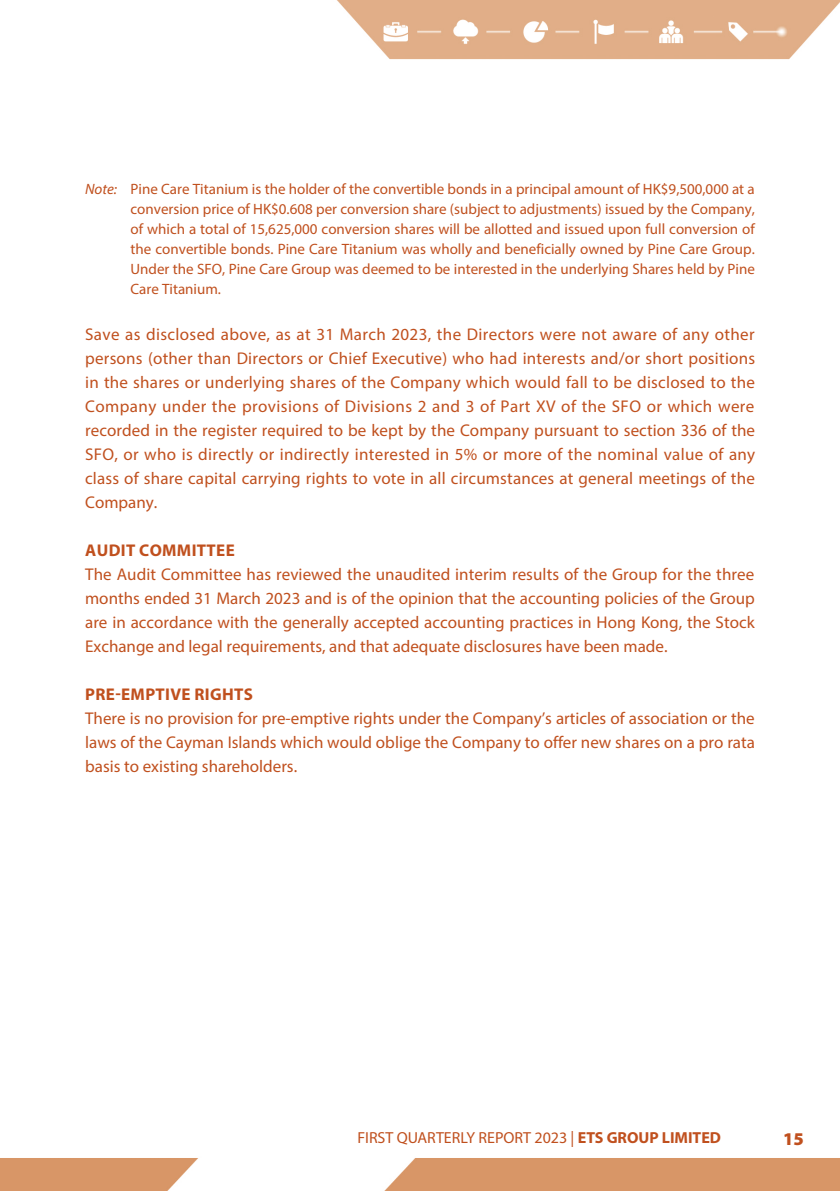
<style>
.page{position:relative;width:840px;height:1191px;background:#fff}
.page>*{position:absolute;margin:0;border:0;box-sizing:border-box;transform-origin:0 0}
.t1{font:900 18px "Myriad Pro";color:#c0501e}
.t2{font:17px/24px "Myriad Pro";color:#c0501e;text-align:justify}
.t3{font:700 17px "Myriad Pro";letter-spacing:.02em;color:#c0501e}
.t4{font:16px "Myriad Pro";color:#c0501e}
.t5{font:15px/20px "Myriad Pro";color:#c0501e;text-align:justify}
.s1{font-style:italic}
.s2{font-weight:700}
</style>
<div class="page">
<img style="left:0;top:0;width:839px;height:1191px">
<p class="t5" style="left:130px;top:179px;width:625px;text-indent:-45px"><span class="s1">Note:</span> Pine Care Titanium is the holder of the convertible bonds in a principal amount of HK$9,500,000 at a conversion price of HK$0.608 per conversion share (subject to adjustments) issued by the Company, of which a total of 15,625,000 conversion shares will be allotted and issued upon full conversion of the convertible bonds. Pine Care Titanium was wholly and beneficially owned by Pine Care Group.<br>Under the SFO, Pine Care Group was deemed to be interested in the underlying Shares held by Pine Care Titanium.</p>
<p class="t2" style="left:85px;top:322px;width:671px">Save as disclosed above, as at 31 March 2023, the Directors were not aware of any other persons (other than Directors or Chief Executive) who had interests and/or short positions in the shares or underlying shares of the Company which would fall to be disclosed to the Company under the provisions of Divisions 2 and 3 of Part XV of the SFO or which were recorded in the register required to be kept by the Company pursuant to section 336 of the SFO, or who is directly or indirectly interested in 5% or more of the nominal value of any class of share capital carrying rights to vote in all circumstances at general meetings of the Company.</p>
<p class="t3" style="left:85px;top:539px;width:151px">AUDIT COMMITTEE</p>
<p class="t2" style="left:85px;top:562px;width:670px">The Audit Committee has reviewed the unaudited interim results of the Group for the three months ended 31 March 2023 and is of the opinion that the accounting policies of the Group are in accordance with the generally accepted accounting practices in Hong Kong, the Stock Exchange and legal requirements, and that adequate disclosures have been made.</p>
<p class="t3" style="left:85px;top:683px;width:169px">PRE-EMPTIVE RIGHTS</p>
<p class="t2" style="left:85px;top:706px;width:671px">There is no provision for pre-emptive rights under the Company’s articles of association or the laws of the Cayman Islands which would oblige the Company to offer new shares on a pro rata basis to existing shareholders.</p>
<p class="t4" style="left:357px;top:1127px;width:365px">FIRST QUARTERLY REPORT 2023 | <span class="s2">ETS GROUP LIMITED</span></p>
<p class="t1" style="left:782px;top:1127px;width:22px">15</p>
</div>
